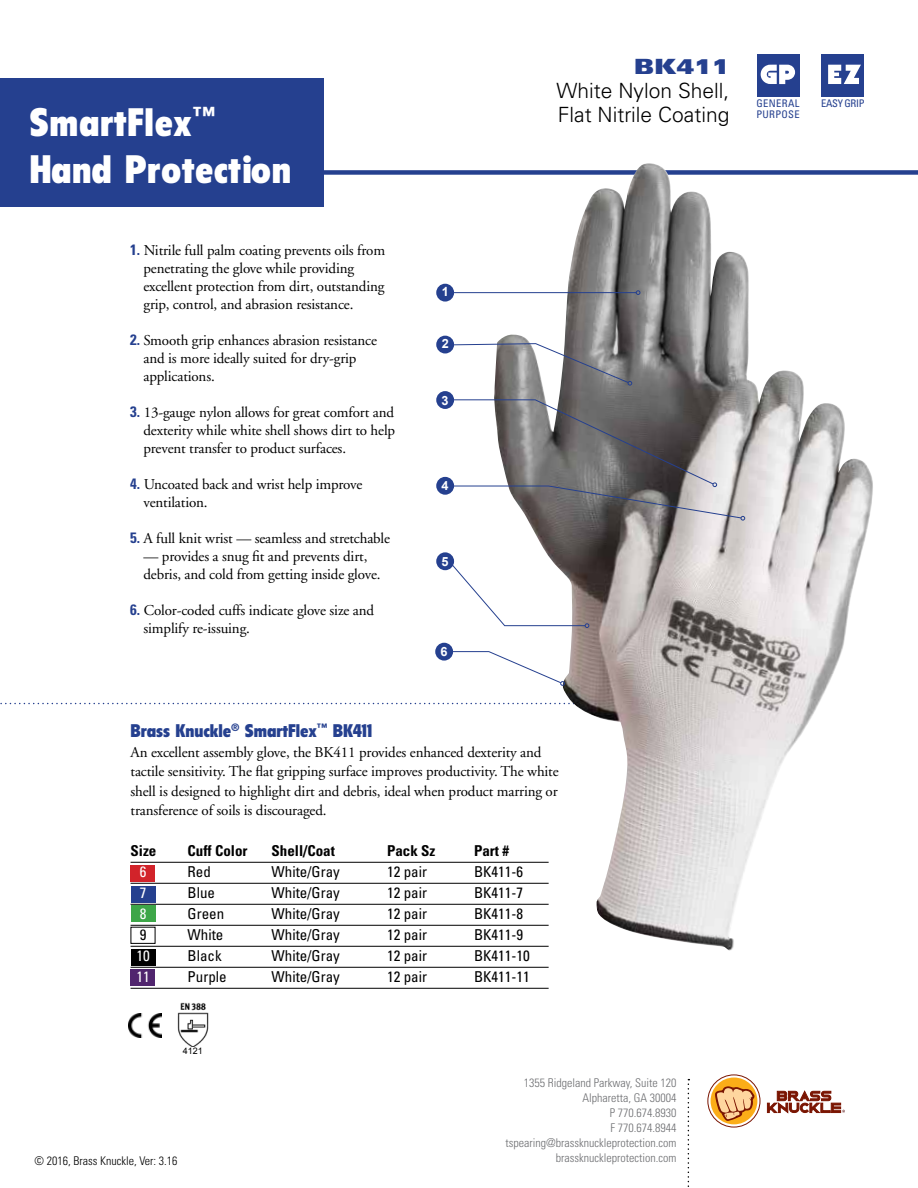
<style>
.page{position:relative;width:918px;height:1188px;background:#fff}
.page>*{position:absolute;margin:0;border:0;box-sizing:border-box;transform-origin:0 0}
.t1{font:900 condensed 39px/46.8px "Flyer";letter-spacing:.02em;color:#fff}
.t2{font:300 21px/24px "Univers";color:#000}
.t3{font:900 expanded 21px "Univers";color:#25408f}
.t4{font:900 condensed 18px "Flyer";color:#25408f}
.t5{font:15px/18px "Adobe Garamond";letter-spacing:-.01em;color:#000}
.t6{font:condensed 15px "Univers";color:#000}
.t7{font:700 condensed 15px "Univers";color:#000}
.t8{font:condensed 15px "Univers";color:#fff}
.t9{font:700 12.75px "Arial";color:#fff}
.t10{font:300 condensed 12px/15px "Univers";color:#6d6e71;text-align:right}
.t11{font:300 condensed 12px "Univers";color:#000}
.t12{font:condensed 10.5px/10.5px "Univers";letter-spacing:.03em;color:#25408f}
.t13{font:condensed 10.5px "Univers";letter-spacing:-.03em;color:#25408f}
.t14{font:9px "Arial";color:#000}
.s1{font-family:"Univers";font-weight:700;font-stretch:condensed;color:#25408f}
</style>
<div class="page">
<div style="left:0;top:170px;width:918px;height:5px;background:#25408f"></div>
<svg style="left:688px;top:1079px;width:1px;height:108px"></svg>
<svg style="left:708px;top:1075px;width:52px;height:52px"></svg>
<div style="left:708px;top:1075px;width:52px;height:52px;border:1px solid #7a1502;border-radius:50%"></div>
<div style="left:711px;top:1078px;width:46px;height:46px;background:#fbad18;border-radius:50%"></div>
<svg style="left:714px;top:1078px;width:41px;height:44px"></svg>
<svg style="left:767px;top:1091px;width:78px;height:23px"></svg>
<div style="left:0;top:79px;width:324px;height:128px;background:#25408f"></div>
<svg style="left:0;top:703px;width:494px;height:1px"></svg>
<div style="left:131px;top:886px;width:24px;height:16px;background:#25408f"></div>
<div style="left:131px;top:927px;width:24px;height:17px;border:1px solid #000"></div>
<div style="left:131px;top:969px;width:24px;height:17px;background:#50256e"></div>
<div style="left:131px;top:865px;width:24px;height:16px;background:#d2232a"></div>
<div style="left:131px;top:906px;width:24px;height:16px;background:#3da648"></div>
<div style="left:131px;top:949px;width:24px;height:16px;background:#000"></div>
<hr style="left:131px;top:862px;width:418px;height:1px;background:#000">
<hr style="left:131px;top:883px;width:418px;height:1px;background:#000">
<hr style="left:131px;top:904px;width:418px;height:1px;background:#000">
<hr style="left:131px;top:925px;width:418px;height:1px;background:#000">
<hr style="left:131px;top:946px;width:418px;height:1px;background:#000">
<hr style="left:131px;top:967px;width:418px;height:1px;background:#000">
<hr style="left:131px;top:988px;width:418px;height:1px;background:#000">
<img style="left:177px;top:1002px;width:32px;height:45px">
<img style="left:129px;top:1014px;width:32px;height:23px">
<img style="left:494px;top:163px;width:379px;height:788px">
<svg style="left:448px;top:559px;width:141px;height:69px"></svg>
<div style="left:436px;top:284px;width:18px;height:18px;background:#25408f;border-radius:50%"></div>
<div style="left:436px;top:336px;width:18px;height:17px;background:#25408f;border-radius:50%"></div>
<div style="left:436px;top:391px;width:18px;height:18px;background:#25408f;border-radius:50%"></div>
<div style="left:436px;top:477px;width:18px;height:18px;background:#25408f;border-radius:50%"></div>
<div style="left:436px;top:552px;width:18px;height:18px;background:#25408f;border-radius:50%"></div>
<hr style="left:452px;top:292px;width:184px;height:1px;background:#25408f">
<svg style="left:636px;top:290px;width:4px;height:5px"></svg>
<svg style="left:450px;top:343px;width:182px;height:43px"></svg>
<svg style="left:450px;top:399px;width:295px;height:122px"></svg>
<svg style="left:452px;top:651px;width:113px;height:35px"></svg>
<div style="left:435px;top:643px;width:18px;height:18px;background:#25408f;border-radius:50%"></div>
<div style="left:757px;top:54px;width:43px;height:42px;background:#25408f"></div>
<svg style="left:761px;top:65px;width:34px;height:19px"></svg>
<div style="left:821px;top:54px;width:43px;height:42px;background:#25408f"></div>
<svg style="left:828px;top:65px;width:33px;height:19px"></svg>
<h1 class="t1" style="left:29px;top:99px;width:263px">SmartFlex<sup>™<br></sup>Hand Protection</h1>
<p class="t5" style="left:144px;top:242px;width:243px;text-indent:-14px"><span class="s1">1.</span> Nitrile full palm coating prevents oils from penetrating the glove while providing excellent protection from dirt, outstanding grip, control, and abrasion resistance.</p>
<p class="t5" style="left:144px;top:332px;width:235px;text-indent:-14px"><span class="s1">2.</span> Smooth grip enhances abrasion resistance and is more ideally suited for dry-grip applications.</p>
<p class="t5" style="left:144px;top:404px;width:253px;text-align:justify;text-indent:-14px"><span class="s1">3.</span> 13-gauge nylon allows for great comfort and dexterity while white shell shows dirt to help prevent transfer to product surfaces.</p>
<p class="t5" style="left:144px;top:476px;width:220px;text-indent:-14px"><span class="s1">4.</span> Uncoated back and wrist help improve ventilation.</p>
<p class="t5" style="left:130px;top:530px;width:262px"><span class="s1">5.</span> A full knit wrist — seamless and stretchable</p>
<p class="t5" style="left:144px;top:548px;width:239px">— provides a snug fit and prevents dirt, debris, and cold from getting inside glove.</p>
<p class="t5" style="left:144px;top:602px;width:232px;text-indent:-14px"><span class="s1">6.</span> Color-coded cuffs indicate glove size and simplify re-issuing.</p>
<p class="t9" style="left:442px;top:283px;width:9px">1</p>
<p class="t9" style="left:442px;top:335px;width:9px">2</p>
<p class="t9" style="left:442px;top:392px;width:9px">3</p>
<p class="t9" style="left:442px;top:477px;width:9px">4</p>
<p class="t9" style="left:442px;top:553px;width:9px">5</p>
<p class="t9" style="left:441px;top:644px;width:9px">6</p>
<h2 class="t3" style="left:634px;top:54px;width:97px">BK411</h2>
<h2 class="t2" style="left:557px;top:79px;width:174px">White Nylon Shell,<br>Flat Nitrile Coating</h2>
<p class="t4" style="left:131px;top:721px;width:243px">Brass Knuckle<sup>®</sup> SmartFlex<sup>™</sup> BK411</p>
<p class="t5" style="left:131px;top:743px;width:430px;line-height:19.5px">An excellent assembly glove, the BK411 provides enhanced dexterity and tactile sensitivity. The flat gripping surface improves productivity. The white shell is designed to highlight dirt and debris, ideal when product marring or transference of soils is discouraged.</p>
<p class="t7" style="left:131px;top:842px;width:27px">Size</p>
<p class="t7" style="left:188px;top:842px;width:62px">Cuff Color</p>
<p class="t7" style="left:272px;top:842px;width:65px">Shell/Coat</p>
<p class="t7" style="left:387px;top:842px;width:50px">Pack Sz</p>
<p class="t7" style="left:474px;top:842px;width:36px">Part #</p>
<p class="t8" style="left:140px;top:862px;width:8px">6</p>
<p class="t6" style="left:188px;top:862px;width:25px">Red</p>
<p class="t6" style="left:272px;top:862px;width:70px">White/Gray</p>
<p class="t6" style="left:387px;top:862px;width:41px">12 pair</p>
<p class="t6" style="left:474px;top:862px;width:51px">BK411-6</p>
<p class="t8" style="left:140px;top:883px;width:8px">7</p>
<p class="t6" style="left:188px;top:883px;width:29px">Blue</p>
<p class="t6" style="left:272px;top:883px;width:70px">White/Gray</p>
<p class="t6" style="left:387px;top:883px;width:41px">12 pair</p>
<p class="t6" style="left:474px;top:883px;width:51px">BK411-7</p>
<p class="t8" style="left:140px;top:904px;width:8px">8</p>
<p class="t6" style="left:188px;top:904px;width:38px">Green</p>
<p class="t6" style="left:272px;top:904px;width:70px">White/Gray</p>
<p class="t6" style="left:387px;top:904px;width:41px">12 pair</p>
<p class="t6" style="left:474px;top:904px;width:51px">BK411-8</p>
<p class="t6" style="left:140px;top:925px;width:8px">9</p>
<p class="t6" style="left:188px;top:925px;width:37px">White</p>
<p class="t6" style="left:272px;top:925px;width:70px">White/Gray</p>
<p class="t6" style="left:387px;top:925px;width:41px">12 pair</p>
<p class="t6" style="left:474px;top:925px;width:51px">BK411-9</p>
<p class="t8" style="left:137px;top:946px;width:15px">10</p>
<p class="t6" style="left:188px;top:946px;width:36px">Black</p>
<p class="t6" style="left:272px;top:946px;width:70px">White/Gray</p>
<p class="t6" style="left:387px;top:946px;width:41px">12 pair</p>
<p class="t6" style="left:474px;top:946px;width:57px">BK411-10</p>
<p class="t8" style="left:137px;top:967px;width:15px">11</p>
<p class="t6" style="left:188px;top:967px;width:41px">Purple</p>
<p class="t6" style="left:272px;top:967px;width:70px">White/Gray</p>
<p class="t6" style="left:387px;top:967px;width:41px">12 pair</p>
<p class="t6" style="left:474px;top:967px;width:57px">BK411-11</p>
<p class="t14" style="left:183px;top:1045px;width:22px">4121</p>
<p class="t11" style="left:35px;top:1154px;width:145px">© 2016, Brass Knuckle, Ver: 3.16</p>
<p class="t10" style="left:506px;top:1075px;width:172px">1355 Ridgeland Parkway, Suite 120<br>Alpharetta, GA 30004<br>P 770.674.8930<br>F 770.674.8944 tspearing@brassknuckleprotection.com brassknuckleprotection.com</p>
<p class="t12" style="left:756px;top:98px;width:45px">GENERAL<br>PURPOSE</p>
<p class="t13" style="left:821px;top:97px;width:45px">EASY GRIP</p>
</div>
